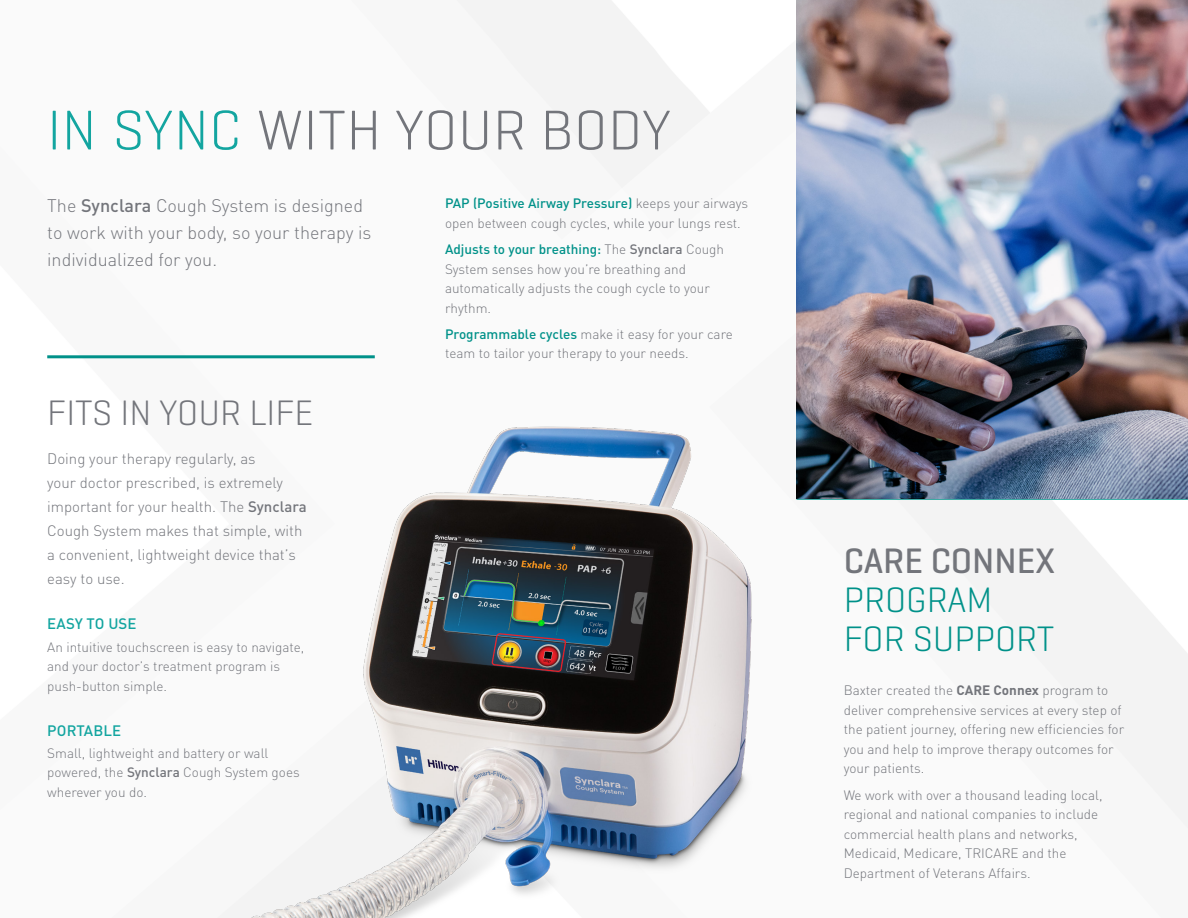
<style>
.page{position:relative;width:1188px;height:918px;background:#fff}
.page>*{position:absolute;margin:0;border:0;box-sizing:border-box;transform-origin:0 0}
.HEADLINE_BX_GEO_LIGHT{font:300 57px "Geogrotesque";letter-spacing:.01em;color:#73757b}
.HEADLINE_BX_GEO_LIGHT-2{font:300 36px/39px "Geogrotesque";color:#009189}
.HEADLINE_BX_GEO_LIGHT-3{font:300 36px "Geogrotesque";color:#73757b}
.BODY_COPY_BX_11{font:300 18px/27px "DIN Pro";color:#73757b}
.BODY_COPY_BX_9{font:300 15px/24px "DIN Pro";color:#73757b}
.SUBHEAD_10{font:500 15px "DIN Pro";letter-spacing:.01em;color:#13a5a0}
.BODY_COPY_BX_9-2{font:300 13.5px/19.5px "DIN Pro";color:#73757b}
.s1{color:#13a5a0}
.s2{font-weight:500}
.s3{font-weight:500;color:#009189}
.s4{font-weight:500;color:#73757b}
.s5{font-weight:700}
</style>
<div class="page">
<img style="left:225px;top:410px;width:556px;height:508px">
<hr style="left:47px;top:355px;width:328px;height:3px;background:#009189">
<hr style="left:796px;top:497px;width:392px;height:3px;background:#009189">
<img style="left:796px;top:0;width:392px;height:498px">
<p class="HEADLINE_BX_GEO_LIGHT" style="left:47px;top:95px;width:625px"><span class="s1">IN SYNC</span> WITH YOUR BODY</p>
<p class="BODY_COPY_BX_11" style="left:47px;top:191px;width:326px">The <span class="s2">Synclara</span> Cough System is designed to work with your body, so your therapy is individualized for you.</p>
<p class="BODY_COPY_BX_9-2" style="left:445px;top:193px;width:305px"><span class="s3">PAP (Positive Airway Pressure)</span> keeps your airways open between cough cycles, while your lungs rest.</p>
<p class="BODY_COPY_BX_9-2" style="left:445px;top:239px;width:281px"><span class="s3">Adjusts to your breathing:</span> The <span class="s2">Synclara</span> Cough System senses how you’re breathing and automatically adjusts the cough cycle to your rhythm.</p>
<p class="BODY_COPY_BX_9-2" style="left:445px;top:323px;width:289px"><span class="s3">Programmable cycles</span> make it easy for your care team to tailor your therapy to your needs.</p>
<p class="HEADLINE_BX_GEO_LIGHT-3" style="left:47px;top:390px;width:268px">FITS IN YOUR LIFE</p>
<p class="BODY_COPY_BX_9" style="left:47px;top:446px;width:261px">Doing your therapy regularly, as<br>your doctor prescribed, is extremely important for your health. The <span class="s2">Synclara </span>Cough System makes that simple, with a convenient, lightweight device that’s easy to use.</p>
<p class="SUBHEAD_10" style="left:47px;top:612px;width:91px">EASY TO USE</p>
<p class="BODY_COPY_BX_9-2" style="left:47px;top:636px;width:259px">An intuitive touchscreen is easy to navigate, and your doctor’s treatment program is push-button simple.</p>
<p class="SUBHEAD_10" style="left:47px;top:719px;width:76px">PORTABLE</p>
<p class="BODY_COPY_BX_9-2" style="left:47px;top:742px;width:254px">Small, lightweight and battery or wall powered, the <span class="s2">Synclara</span> Cough System goes wherever you do.</p>
<p class="HEADLINE_BX_GEO_LIGHT-2" style="left:844px;top:540px;width:213px"><span class="s4">CARE CONNEX<br></span>PROGRAM<br>FOR SUPPORT</p>
<p class="BODY_COPY_BX_9-2" style="left:844px;top:680px;width:282px">Baxter created the <span class="s5">CARE Connex</span> program to deliver comprehensive services at every step of the patient journey, offering new efficiencies for you and help to improve therapy outcomes for your patients.</p>
<p class="BODY_COPY_BX_9-2" style="left:844px;top:784px;width:260px">We work with over a thousand leading local, regional and national companies to include commercial health plans and networks, Medicaid, Medicare, TRICARE and the Department of Veterans Affairs.</p>
</div>
